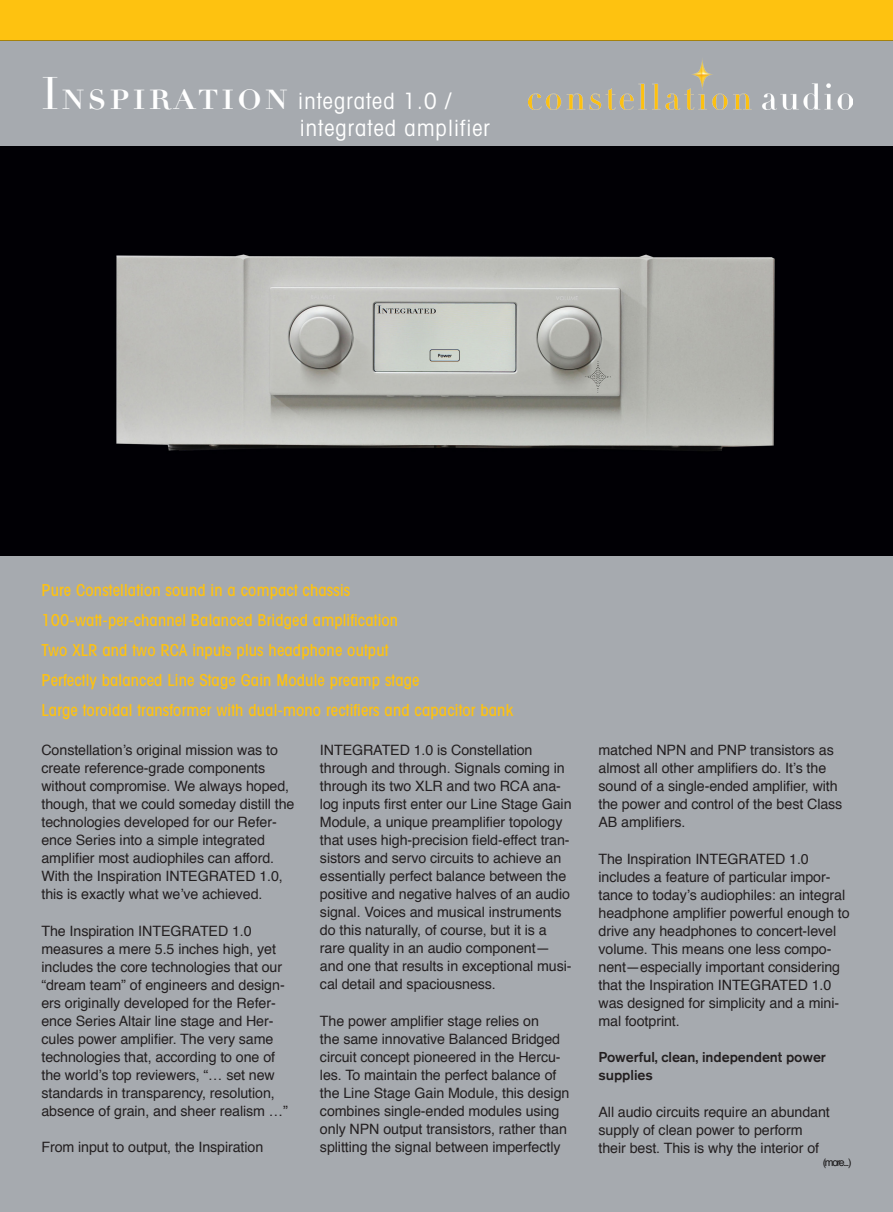
<style>
.page{position:relative;width:893px;height:1212px;background:#fff}
.page>*{position:absolute;margin:0;border:0;box-sizing:border-box;transform-origin:0 0}
.t1{font:condensed 22.5px "Avant Garde";letter-spacing:.05em;color:#fff}
.gold_headline{font:500 condensed 16.5px "Avant Garde";letter-spacing:.01em;color:#fec210}
.copy{font:14.25px/18px "Helvetica";letter-spacing:-.005em;color:#231f20}
.copy-2{font:500 14.25px/18px "Akzidenz Grotesk BE";letter-spacing:-.005em;color:#231f20}
.t2{font:10.5px "Helvetica";color:#231f20}
.s1{font-family:"Didot LH Roman SC";font-stretch:normal;font-size:45px}
</style>
<div class="page">
<div style="left:0;top:40px;width:893px;height:110px;background:#a6aaaf"></div>
<div style="left:0;top:0;width:893px;height:40px;background:#fec210"></div>
<img style="left:528px;top:60px;width:324px;height:49px">
<div style="left:0;top:547px;width:893px;height:665px;background:#a6aaaf"></div>
<img style="left:0;top:147px;width:893px;height:409px">
<p class="t1" style="left:41px;top:87px;width:411px"><span class="s1">Inspiration</span> integrated 1.0 /</p>
<p class="t1" style="left:300px;top:114px;width:192px">integrated amplifier</p>
<p class="gold_headline" style="left:41px;top:579px;width:310px">Pure Constellation sound in a compact chassis</p>
<p class="gold_headline" style="left:41px;top:609px;width:358px">100-watt-per-channel Balanced Bridged amplification</p>
<p class="gold_headline" style="left:41px;top:639px;width:348px">Two XLR and two RCA inputs plus headphone output</p>
<p class="gold_headline" style="left:41px;top:669px;width:380px">Perfectly balanced Line Stage Gain Module preamp stage</p>
<p class="gold_headline" style="left:41px;top:699px;width:473px">Large toroidal transformer with dual-mono rectifiers and capacitor bank</p>
<p class="copy" style="left:41px;top:741px;width:254px">Constellation’s original mission was to create reference-grade components without compromise. We always hoped, though, that we could someday distill the technologies developed for our Refer&shy;ence Series into a simple integrated amplifier most audiophiles can afford.<br>With the Inspiration INTEGRATED 1.0, this is exactly what we’ve achieved.</p>
<p class="copy" style="left:41px;top:922px;width:248px">The Inspiration INTEGRATED 1.0 measures a mere 5.5 inches high, yet includes the core technologies that our “dream team” of engineers and design&shy;ers originally developed for the Refer&shy;ence Series Altair line stage and Her&shy;cules power amplifier. The very same technologies that, according to one of the world’s top reviewers, “… set new standards in transparency, resolution, absence of grain, and sheer realism …”</p>
<p class="copy" style="left:41px;top:1139px;width:223px">From input to output, the Inspiration</p>
<p class="copy" style="left:320px;top:741px;width:253px">INTEGRATED 1.0 is Constellation through and through. Signals coming in through its two XLR and two RCA ana&shy;log inputs first enter our Line Stage Gain Module, a unique preamplifier topology that uses high-precision field-effect tran&shy;sistors and servo circuits to achieve an essentially perfect balance between the positive and negative halves of an audio signal. Voices and musical instruments do this naturally, of course, but it is a rare quality in an audio component— and one that results in exceptional musi&shy;cal detail and spaciousness.</p>
<p class="copy" style="left:320px;top:1012px;width:251px">The power amplifier stage relies on<br>the same innovative Balanced Bridged circuit concept pioneered in the Hercu&shy;les. To maintain the perfect balance of the Line Stage Gain Module, this design combines single-ended modules using only NPN output transistors, rather than splitting the signal between imperfectly</p>
<p class="copy" style="left:598px;top:741px;width:245px">matched NPN and PNP transistors as almost all other amplifiers do. It’s the sound of a single-ended amplifier, with the power and control of the best Class AB amplifiers.</p>
<p class="copy" style="left:598px;top:850px;width:253px">The Inspiration INTEGRATED 1.0 includes a feature of particular impor&shy;tance to today’s audiophiles: an integral headphone amplifier powerful enough to drive any headphones to concert-level volume. This means one less compo&shy;nent—especially important considering that the Inspiration INTEGRATED 1.0 was designed for simplicity and a mini&shy;mal footprint.</p>
<p class="copy-2" style="left:598px;top:1048px;width:229px">Powerful, clean, independent power supplies</p>
<p class="copy" style="left:598px;top:1103px;width:233px">All audio circuits require an abundant supply of clean power to perform their best. This is why the interior of</p>
<p class="t2" style="left:823px;top:1154px;width:30px">(more...)</p>
</div>
